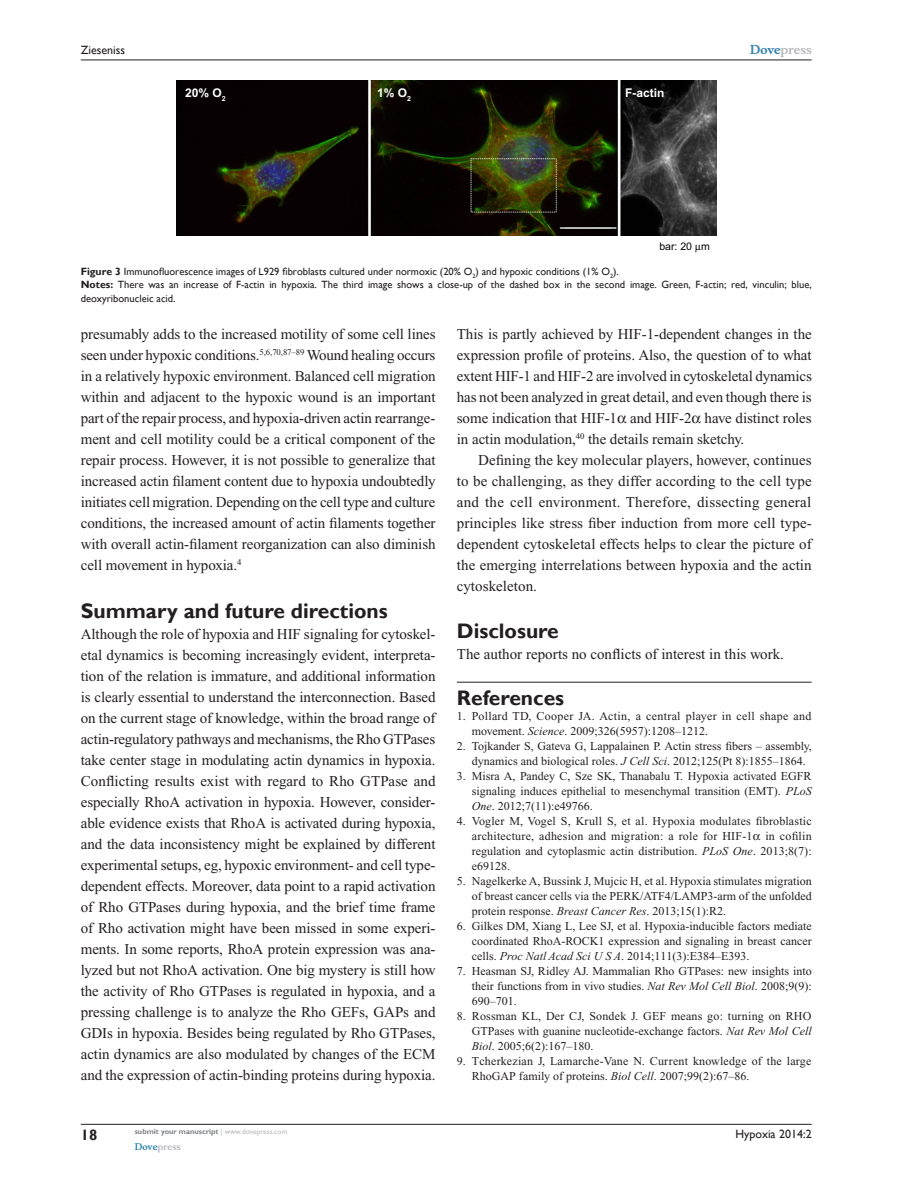
<style>
.page{position:relative;width:918px;height:1188px;background:#fff}
.page>*{position:absolute;margin:0;border:0;box-sizing:border-box;transform-origin:0 0}
.RefH{font:700 21px "Gill Sans";color:#231f20}
.TxF{font:15px/21px "Times New Roman";letter-spacing:-.005em;color:#231f20;text-align:justify}
.Tx{font:15px/21px "Times New Roman";letter-spacing:-.005em;color:#231f20;text-align:justify}
.t1{font:700 15px "Gill Sans";color:#231f20}
.RefNL1{font:12px/15px "Times New Roman";color:#231f20;text-align:justify}
.RefNL1-2{font:12px/15px "Times New Roman";letter-spacing:.025em;color:#231f20}
.t2{font:12px "Gill Sans";color:#231f20}
.t3{font:700 12px "Arial";color:#fff}
.t4{font:700 12px "Musee";color:#b8b9bc}
.FC{font:10.5px/13.5px "Gill Sans";color:#231f20}
.t5{font:10.5px "Arial";color:#000}
.t6{font:700 9px "Musee";color:#b8b9bc}
.t7{font:700 7.5px "Gill Sans";color:#808285}
.s1{color:#3485ae}
.s2{font-weight:700}
.s3{font-style:italic}
.s4{font-weight:400;color:#b8b9bc}
</style>
<div class="page">
<hr style="left:81px;top:1124px;width:731px;height:1px;background:#231f20">
<hr style="left:81px;top:60px;width:731px;height:1px;background:#231f20">
<hr style="left:457px;top:682px;width:355px;height:1px;background:#231f20">
<img style="left:176px;top:81px;width:540px;height:155px">
<p class="t2" style="left:81px;top:43px;width:46px">Zieseniss</p>
<p class="t3" style="left:185px;top:85px;width:42px">20% O<sub>2</sub></p>
<p class="t3" style="left:377px;top:85px;width:35px">1% O<sub>2</sub></p>
<p class="t3" style="left:625px;top:85px;width:41px">F-actin</p>
<p class="t4" style="left:750px;top:43px;width:63px"><span class="s1">Dove</span>press</p>
<p class="t5" style="left:659px;top:240px;width:52px">bar: 20 m</p>
<p class="FC" style="left:81px;top:265px;width:540px"><span class="s2">Figure 3</span> Immunofluorescence images of L929 fibroblasts cultured under normoxic (20% O<sub>2</sub>) and hypoxic conditions (1% O<sub>2</sub>).</p>
<p class="FC" style="left:81px;top:278px;width:732px"><span class="s2">Notes:</span> There was an increase of F-actin in hypoxia. The third image shows a close-up of the dashed box in the second image. Green, F-actin; red, vinculin; blue, deoxyribonucleic acid.</p>
<p class="Tx" style="left:81px;top:324px;width:356px">presumably adds to the increased motility of some cell lines seen under hypoxic conditions.<sup>5,6,70,87–89</sup> Wound healing occurs in a relatively hypoxic environment. Balanced cell migration within and adjacent to the hypoxic wound is an important part of the repair process, and hypoxia-driven actin rearrange&shy;ment and cell motility could be a critical component of the repair process. However, it is not possible to generalize that increased actin filament content due to hypoxia undoubtedly initiates cell migration. Depending on the cell type and culture conditions, the increased amount of actin filaments together with overall actin-filament reorganization can also diminish cell movement in hypoxia.<sup>4</sup></p>
<h1 class="RefH" style="left:81px;top:598px;width:309px">Summary and future directions</h1>
<p class="TxF" style="left:81px;top:624px;width:356px">Although the role of hypoxia and HIF signaling for cytoskel&shy;etal dynamics is becoming increasingly evident, interpreta&shy;tion of the relation is immature, and additional information is clearly essential to understand the interconnection. Based on the current stage of knowledge, within the broad range of actin-regulatory pathways and mechanisms, the Rho GTPases take center stage in modulating actin dynamics in hypoxia.<br>Conflicting results exist with regard to Rho GTPase and especially RhoA activation in hypoxia. However, consider&shy;able evidence exists that RhoA is activated during hypoxia, and the data inconsistency might be explained by different experimental setups, eg, hypoxic environment- and cell type&shy;dependent effects. Moreover, data point to a rapid activation of Rho GTPases during hypoxia, and the brief time frame of Rho activation might have been missed in some experi&shy;ments. In some reports, RhoA protein expression was ana&shy;lyzed but not RhoA activation. One big mystery is still how the activity of Rho GTPases is regulated in hypoxia, and a pressing challenge is to analyze the Rho GEFs, GAPs and GDIs in hypoxia. Besides being regulated by Rho GTPases, actin dynamics are also modulated by changes of the ECM and the expression of actin-binding proteins during hypoxia.</p>
<p class="TxF" style="left:457px;top:324px;width:356px">This is partly achieved by HIF-1-dependent changes in the expression profile of proteins. Also, the question of to what extent HIF-1 and HIF-2 are involved in cytoskeletal dynamics has not been analyzed in great detail, and even though there is some indication that HIF-1 and HIF-2 have distinct roles in actin modulation,<sup>40</sup> the details remain sketchy.</p>
<p class="Tx" style="left:457px;top:450px;width:356px;text-indent:21px">Defining the key molecular players, however, continues to be challenging, as they differ according to the cell type and the cell environment. Therefore, dissecting general principles like stress fiber induction from more cell type&shy;dependent cytoskeletal effects helps to clear the picture of the emerging interrelations between hypoxia and the actin cytoskeleton.</p>
<h1 class="RefH" style="left:457px;top:618px;width:103px">Disclosure</h1>
<p class="TxF" style="left:457px;top:643px;width:329px">The author reports no conflicts of interest in this work.</p>
<p class="RefH" style="left:457px;top:685px;width:109px">References</p>
<p class="RefNL1-2" style="left:472px;top:709px;width:341px;text-indent:-15px">1. Pollard TD, Cooper JA. Actin, a central player in cell shape and movement. <span class="s3">Science</span>. 2009;326(5957):1208–1212.</p>
<p class="RefNL1" style="left:472px;top:739px;width:341px;text-indent:-15px">2. Tojkander S, Gateva G, Lappalainen P. Actin stress fibers – assembly, dynamics and biological roles. <span class="s3">J Cell Sci</span>. 2012;125(Pt 8):1855–1864.</p>
<p class="RefNL1" style="left:472px;top:769px;width:341px;text-indent:-15px">3. Misra A, Pandey C, Sze SK, Thanabalu T. Hypoxia activated EGFR signaling induces epithelial to mesenchymal transition (EMT). <span class="s3">PLoS One</span>. 2012;7(11):e49766.</p>
<p class="RefNL1" style="left:472px;top:814px;width:341px;text-indent:-15px">4. Vogler M, Vogel S, Krull S, et al. Hypoxia modulates fibroblastic architecture, adhesion and migration: a role for HIF-1 in cofilin regulation and cytoplasmic actin distribution. <span class="s3">PLoS One</span>. 2013;8(7): e69128.</p>
<p class="RefNL1" style="left:472px;top:874px;width:341px;text-indent:-15px">5. Nagelkerke A, Bussink J, Mujcic H, et al. Hypoxia stimulates migration of breast cancer cells via the PERK/ATF4/LAMP3-arm of the unfolded protein response. <span class="s3">Breast Cancer Res</span>. 2013;15(1):R2.</p>
<p class="RefNL1" style="left:472px;top:919px;width:341px;text-indent:-15px">6. Gilkes DM, Xiang L, Lee SJ, et al. Hypoxia-inducible factors mediate coordinated RhoA-ROCK1 expression and signaling in breast cancer cells. <span class="s3">Proc Natl Acad Sci U S A</span>. 2014;111(3):E384–E393.</p>
<p class="RefNL1" style="left:472px;top:964px;width:341px;text-indent:-15px">7. Heasman SJ, Ridley AJ. Mammalian Rho GTPases: new insights into their functions from in vivo studies. <span class="s3">Nat Rev Mol Cell Biol</span>. 2008;9(9):<br>690–701.</p>
<p class="RefNL1" style="left:472px;top:1009px;width:341px;text-indent:-15px">8. Rossman KL, Der CJ, Sondek J. GEF means go: turning on RHO GTPases with guanine nucleotide-exchange factors. <span class="s3">Nat Rev Mol Cell Biol</span>. 2005;6(2):167–180.</p>
<p class="RefNL1" style="left:472px;top:1054px;width:341px;text-indent:-15px">9. Tcherkezian J, Lamarche-Vane N. Current knowledge of the large<br>RhoGAP family of proteins. <span class="s3">Biol Cell</span>. 2007;99(2):67–86.</p>
<p class="t1" style="left:81px;top:1126px;width:18px">18</p>
<p class="t7" style="left:135px;top:1127px;width:154px">submit your manuscript <span class="s4">| www.dovepress.com</span></p>
<p class="t6" style="left:135px;top:1141px;width:48px"><span class="s1">Dove</span>press</p>
<p class="t2" style="left:736px;top:1127px;width:78px">Hypoxia 2014:2</p>
</div>
